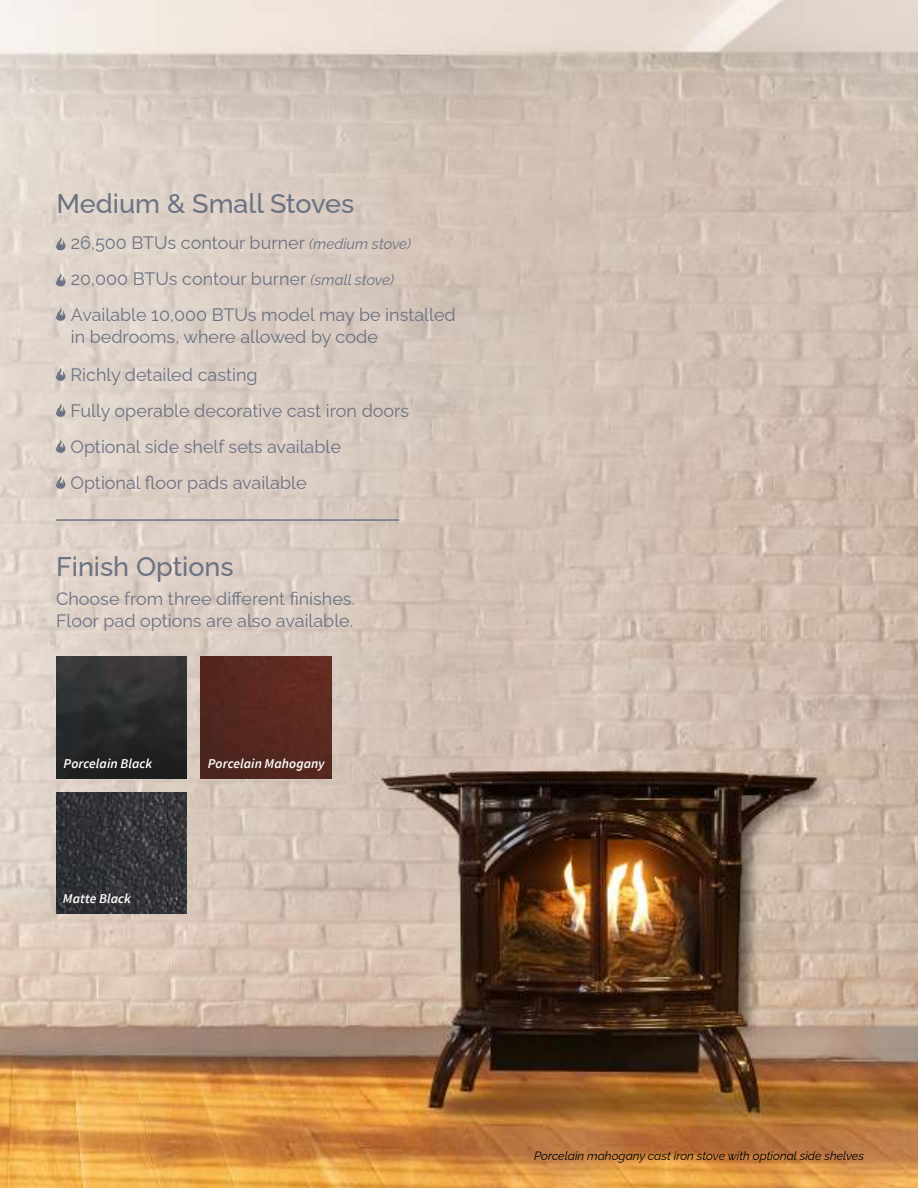
<style>
.page{position:relative;width:918px;height:1188px;background:#fff}
.page>*{position:absolute;margin:0;border:0;box-sizing:border-box;transform-origin:0 0}
.t1{font:500 27px "Raleway";color:#6b7283}
.t2{font:18px/36px "Raleway";color:#6b7283}
.t3{font:italic 600 13.5px "Source Sans Pro";letter-spacing:.005em;color:#fff}
.t4{font:italic 12px "Raleway";color:#000}
.s1{font-style:italic;font-size:15px}
</style>
<div class="page">
<img style="left:0;top:0;width:918px;height:1188px">
<svg style="left:56px;top:237px;width:10px;height:13px"></svg>
<img style="left:57px;top:792px;width:130px;height:121px">
<img style="left:201px;top:656px;width:130px;height:122px">
<img style="left:57px;top:656px;width:130px;height:122px">
<hr style="left:56px;top:519px;width:343px;height:2px;background:#6b7283">
<svg style="left:56px;top:273px;width:10px;height:13px"></svg>
<svg style="left:56px;top:308px;width:10px;height:13px"></svg>
<svg style="left:56px;top:368px;width:10px;height:13px"></svg>
<svg style="left:56px;top:404px;width:10px;height:13px"></svg>
<svg style="left:56px;top:440px;width:10px;height:13px"></svg>
<svg style="left:56px;top:476px;width:10px;height:13px"></svg>
<h1 class="t1" style="left:57px;top:182px;width:299px">Medium &amp; Small Stoves</h1>
<p class="t2" style="left:71px;top:223px;width:386px">26,500 BTUs contour burner <span class="s1">(medium stove)<br></span>20,000 BTUs contour burner <span class="s1">(small stove)<br></span>Available 10,000 BTUs model may be installed</p>
<p class="t2" style="left:71px;top:315px;width:309px;line-height:38.4px">in bedrooms, where allowed by code<br>Richly detailed casting</p>
<p class="t2" style="left:71px;top:391px;width:340px">Fully operable decorative cast iron doors<br>Optional side shelf sets available<br>Optional floor pads available</p>
<h1 class="t1" style="left:56px;top:544px;width:179px">Finish Options</h1>
<p class="t2" style="left:56px;top:585px;width:301px;line-height:22.5px">Choose from three different finishes.<br>Floor pad options are also available.</p>
<p class="t3" style="left:64px;top:755px;width:90px">Porcelain Black</p>
<p class="t3" style="left:63px;top:889px;width:70px">Matte Black</p>
<p class="t3" style="left:208px;top:755px;width:118px">Porcelain Mahogany</p>
<p class="t4" style="left:534px;top:1146px;width:331px">Porcelain mahogany cast iron stove with optional side shelves</p>
</div>
